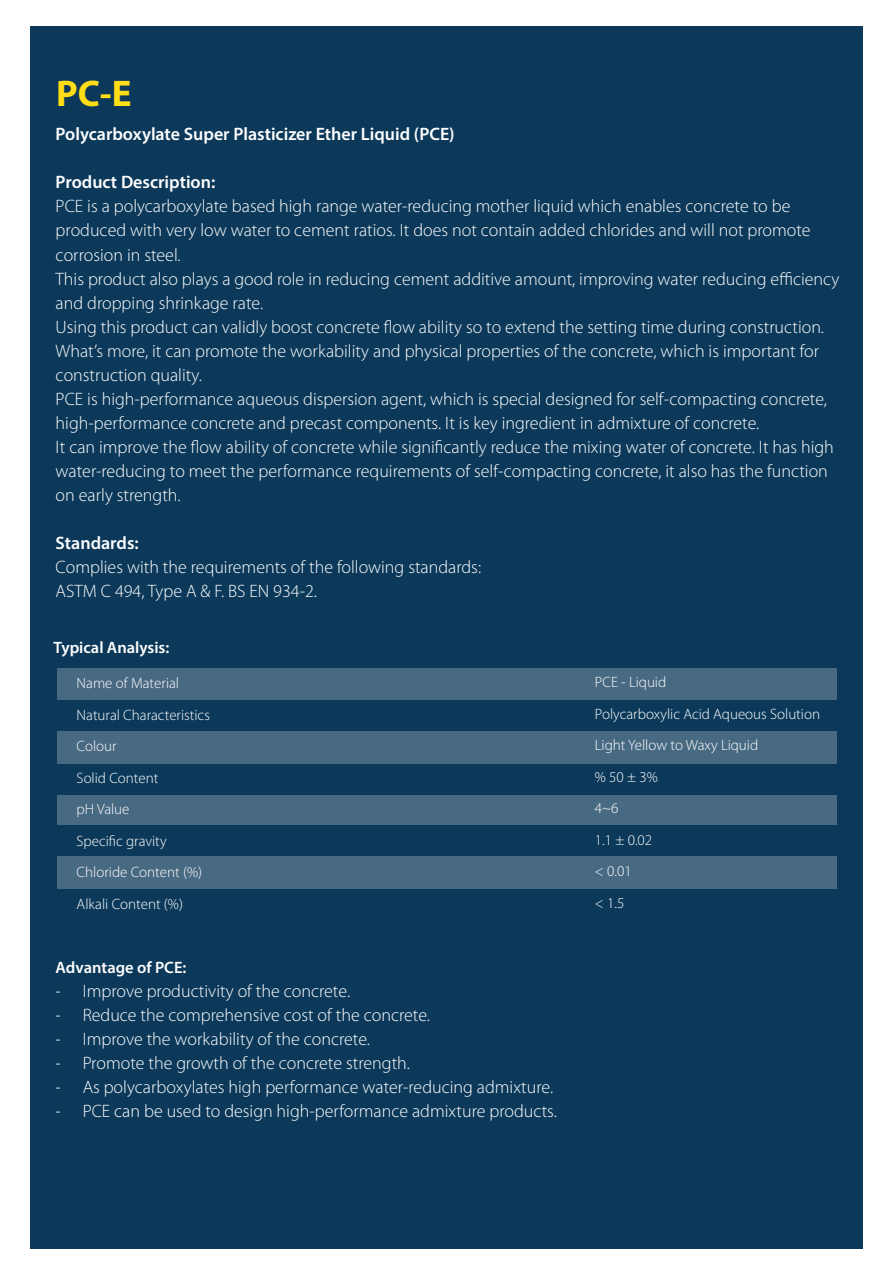
<style>
.page{position:relative;width:893px;height:1275px;background:#fff}
.page>*{position:absolute;margin:0;border:0;box-sizing:border-box;transform-origin:0 0}
.t1{font:700 37.2px "Myriad Pro";color:#ffdd17}
.t2{font:300 18px/24px "Myriad Pro";color:#fff}
.t3{font:600 18px "Myriad Pro";color:#fff}
.t4{font:600 16.5px "Myriad Pro";color:#fff}
.t5{font:300 15px/31.5px "Myriad Pro";color:#fff}
</style>
<div class="page">
<div style="left:30px;top:26px;width:833px;height:1222px;background:#0c395a"></div>
<div style="left:58px;top:668px;width:779px;height:220px;background:#486982"></div>
<div style="left:58px;top:700px;width:781px;height:31px;background:#0c395a"></div>
<div style="left:58px;top:763px;width:781px;height:31px;background:#0c395a"></div>
<div style="left:58px;top:825px;width:781px;height:31px;background:#0c395a"></div>
<h1 class="t1" style="left:56px;top:69px;width:77px">PC-E</h1>
<p class="t3" style="left:56px;top:123px;width:400px">Polycarboxylate Super Plasticizer Ether Liquid (PCE)</p>
<p class="t3" style="left:56px;top:171px;width:161px">Product Description:</p>
<p class="t2" style="left:56px;top:195px;width:785px">PCE is a polycarboxylate based high range water-reducing mother liquid which enables concrete to be produced with very low water to cement ratios. It does not contain added chlorides and will not promote corrosion in steel.<br>This product also plays a good role in reducing cement additive amount, improving water reducing efficiency and dropping shrinkage rate.<br>Using this product can validly boost concrete flow ability so to extend the setting time during construction.<br>What’s more, it can promote the workability and physical properties of the concrete, which is important for construction quality.<br>PCE is high-performance aqueous dispersion agent, which is special designed for self-compacting concrete, high-performance concrete and precast components. It is key ingredient in admixture of concrete.<br>It can improve the flow ability of concrete while significantly reduce the mixing water of concrete. It has high water-reducing to meet the performance requirements of self-compacting concrete, it also has the function on early strength.</p>
<p class="t3" style="left:56px;top:531px;width:85px">Standards:</p>
<p class="t2" style="left:56px;top:555px;width:427px">Complies with the requirements of the following standards:<br>ASTM C 494, Type A &amp; F. BS EN 934-2.</p>
<p class="t4" style="left:54px;top:637px;width:117px">Typical Analysis:</p>
<p class="t5" style="left:77px;top:667px;width:135px">Name of Material<br>Natural Characteristics<br>Colour<br>Solid Content<br>pH Value<br>Specific gravity<br>Chloride Content (%)<br>Alkali Content (%)</p>
<p class="t5" style="left:595px;top:666px;width:227px">PCE - Liquid<br>Polycarboxylic Acid Aqueous Solution<br>Light Yellow to Waxy Liquid<br>% 50 ± 3%<br>4~6<br>1.1 ± 0.02<br>&lt; 0.01<br>&lt; 1.5</p>
<p class="t4" style="left:56px;top:956px;width:132px">Advantage of PCE:</p>
<p class="t2" style="left:56px;top:978px;width:296px">- Improve productivity of the concrete.</p>
<p class="t2" style="left:56px;top:1002px;width:376px">- Reduce the comprehensive cost of the concrete.</p>
<p class="t2" style="left:56px;top:1026px;width:316px">- Improve the workability of the concrete.</p>
<p class="t2" style="left:56px;top:1050px;width:356px">- Promote the growth of the concrete strength.</p>
<p class="t2" style="left:56px;top:1074px;width:499px">- As polycarboxylates high performance water-reducing admixture.</p>
<p class="t2" style="left:56px;top:1098px;width:503px">- PCE can be used to design high-performance admixture products.</p>
</div>
